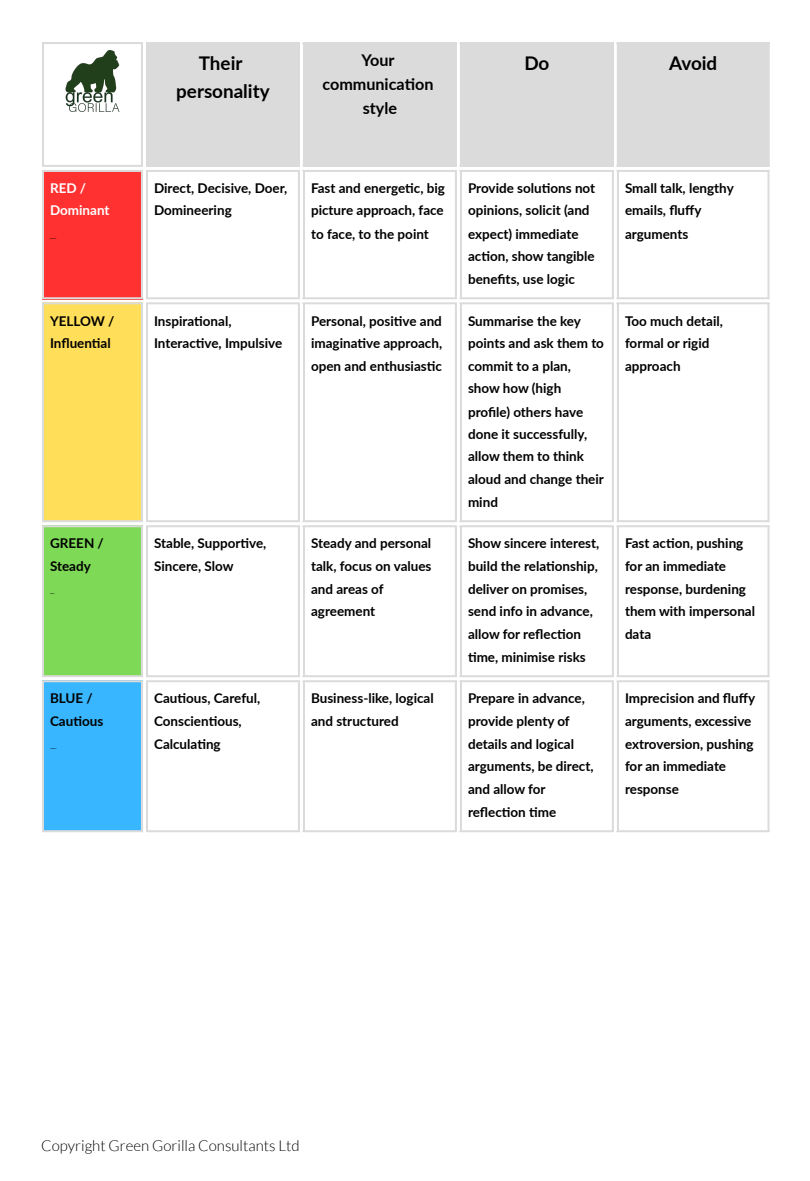
<style>
.page{position:relative;width:810px;height:1181px;background:#fff}
.page>*{position:absolute;margin:0;border:0;box-sizing:border-box;transform-origin:0 0}
.t1{font:700 18.9px/27.3px "Lato";color:#000;text-align:center}
.t2{font:700 16.2px/23.7px "Lato";color:#000;text-align:center}
.t3{font:300 15px "Lato";color:#000}
.t4{font:700 13.5px/22.8px "Lato";color:#000}
.t5{font:700 13.5px/22.2px "Lato";color:#fff}
</style>
<div class="page">
<div style="left:148px;top:43px;width:619px;height:123px;background:#dbdbdb"></div>
<div style="left:42px;top:170px;width:101px;height:129px;background:#ff3131"></div>
<div style="left:42px;top:302px;width:101px;height:220px;background:#ffde59"></div>
<div style="left:42px;top:525px;width:101px;height:152px;background:#7ed957"></div>
<div style="left:42px;top:680px;width:101px;height:152px;background:#38b6ff"></div>
<img style="left:65px;top:50px;width:55px;height:62px">
<hr style="left:42px;top:44px;width:2px;height:121px;background:#dbdbdb">
<hr style="left:141px;top:44px;width:2px;height:121px;background:#dbdbdb">
<hr style="left:42px;top:42px;width:101px;height:2px;background:#dbdbdb">
<hr style="left:42px;top:165px;width:101px;height:2px;background:#dbdbdb">
<hr style="left:146px;top:44px;width:2px;height:121px;background:#dbdbdb">
<hr style="left:298px;top:44px;width:2px;height:121px;background:#dbdbdb">
<hr style="left:146px;top:42px;width:154px;height:2px;background:#dbdbdb">
<hr style="left:146px;top:165px;width:154px;height:2px;background:#dbdbdb">
<hr style="left:303px;top:44px;width:2px;height:121px;background:#dbdbdb">
<hr style="left:455px;top:44px;width:2px;height:121px;background:#dbdbdb">
<hr style="left:303px;top:42px;width:154px;height:2px;background:#dbdbdb">
<hr style="left:303px;top:165px;width:154px;height:2px;background:#dbdbdb">
<hr style="left:460px;top:44px;width:2px;height:121px;background:#dbdbdb">
<hr style="left:612px;top:44px;width:2px;height:121px;background:#dbdbdb">
<hr style="left:460px;top:42px;width:154px;height:2px;background:#dbdbdb">
<hr style="left:460px;top:165px;width:154px;height:2px;background:#dbdbdb">
<hr style="left:617px;top:44px;width:2px;height:121px;background:#dbdbdb">
<hr style="left:767px;top:44px;width:2px;height:121px;background:#dbdbdb">
<hr style="left:617px;top:42px;width:152px;height:2px;background:#dbdbdb">
<hr style="left:617px;top:165px;width:152px;height:2px;background:#dbdbdb">
<hr style="left:42px;top:172px;width:2px;height:125px;background:#dbdbdb">
<hr style="left:141px;top:172px;width:2px;height:125px;background:#dbdbdb">
<hr style="left:42px;top:170px;width:101px;height:2px;background:#dbdbdb">
<hr style="left:42px;top:297px;width:101px;height:2px;background:#dbdbdb">
<hr style="left:146px;top:172px;width:2px;height:125px;background:#dbdbdb">
<hr style="left:298px;top:172px;width:2px;height:125px;background:#dbdbdb">
<hr style="left:146px;top:170px;width:154px;height:2px;background:#dbdbdb">
<hr style="left:146px;top:297px;width:154px;height:2px;background:#dbdbdb">
<hr style="left:303px;top:172px;width:2px;height:125px;background:#dbdbdb">
<hr style="left:455px;top:172px;width:2px;height:125px;background:#dbdbdb">
<hr style="left:303px;top:170px;width:154px;height:2px;background:#dbdbdb">
<hr style="left:303px;top:297px;width:154px;height:2px;background:#dbdbdb">
<hr style="left:460px;top:172px;width:2px;height:125px;background:#dbdbdb">
<hr style="left:612px;top:172px;width:2px;height:125px;background:#dbdbdb">
<hr style="left:460px;top:170px;width:154px;height:2px;background:#dbdbdb">
<hr style="left:460px;top:297px;width:154px;height:2px;background:#dbdbdb">
<hr style="left:617px;top:172px;width:2px;height:125px;background:#dbdbdb">
<hr style="left:767px;top:172px;width:2px;height:125px;background:#dbdbdb">
<hr style="left:617px;top:170px;width:152px;height:2px;background:#dbdbdb">
<hr style="left:617px;top:297px;width:152px;height:2px;background:#dbdbdb">
<hr style="left:42px;top:304px;width:2px;height:216px;background:#dbdbdb">
<hr style="left:141px;top:304px;width:2px;height:216px;background:#dbdbdb">
<hr style="left:42px;top:302px;width:101px;height:2px;background:#dbdbdb">
<hr style="left:42px;top:520px;width:101px;height:2px;background:#dbdbdb">
<hr style="left:146px;top:304px;width:2px;height:216px;background:#dbdbdb">
<hr style="left:298px;top:304px;width:2px;height:216px;background:#dbdbdb">
<hr style="left:146px;top:302px;width:154px;height:2px;background:#dbdbdb">
<hr style="left:146px;top:520px;width:154px;height:2px;background:#dbdbdb">
<hr style="left:303px;top:304px;width:2px;height:216px;background:#dbdbdb">
<hr style="left:455px;top:304px;width:2px;height:216px;background:#dbdbdb">
<hr style="left:303px;top:302px;width:154px;height:2px;background:#dbdbdb">
<hr style="left:303px;top:520px;width:154px;height:2px;background:#dbdbdb">
<hr style="left:460px;top:304px;width:2px;height:216px;background:#dbdbdb">
<hr style="left:612px;top:304px;width:2px;height:216px;background:#dbdbdb">
<hr style="left:460px;top:302px;width:154px;height:2px;background:#dbdbdb">
<hr style="left:460px;top:520px;width:154px;height:2px;background:#dbdbdb">
<hr style="left:617px;top:304px;width:2px;height:216px;background:#dbdbdb">
<hr style="left:767px;top:304px;width:2px;height:216px;background:#dbdbdb">
<hr style="left:617px;top:302px;width:152px;height:2px;background:#dbdbdb">
<hr style="left:617px;top:520px;width:152px;height:2px;background:#dbdbdb">
<hr style="left:42px;top:527px;width:2px;height:148px;background:#dbdbdb">
<hr style="left:141px;top:527px;width:2px;height:148px;background:#dbdbdb">
<hr style="left:42px;top:525px;width:101px;height:2px;background:#dbdbdb">
<hr style="left:42px;top:675px;width:101px;height:2px;background:#dbdbdb">
<hr style="left:146px;top:527px;width:2px;height:148px;background:#dbdbdb">
<hr style="left:298px;top:527px;width:2px;height:148px;background:#dbdbdb">
<hr style="left:146px;top:525px;width:154px;height:2px;background:#dbdbdb">
<hr style="left:146px;top:675px;width:154px;height:2px;background:#dbdbdb">
<hr style="left:303px;top:527px;width:2px;height:148px;background:#dbdbdb">
<hr style="left:455px;top:527px;width:2px;height:148px;background:#dbdbdb">
<hr style="left:303px;top:525px;width:154px;height:2px;background:#dbdbdb">
<hr style="left:303px;top:675px;width:154px;height:2px;background:#dbdbdb">
<hr style="left:460px;top:527px;width:2px;height:148px;background:#dbdbdb">
<hr style="left:612px;top:527px;width:2px;height:148px;background:#dbdbdb">
<hr style="left:460px;top:525px;width:154px;height:2px;background:#dbdbdb">
<hr style="left:460px;top:675px;width:154px;height:2px;background:#dbdbdb">
<hr style="left:617px;top:527px;width:2px;height:148px;background:#dbdbdb">
<hr style="left:767px;top:527px;width:2px;height:148px;background:#dbdbdb">
<hr style="left:617px;top:525px;width:152px;height:2px;background:#dbdbdb">
<hr style="left:617px;top:675px;width:152px;height:2px;background:#dbdbdb">
<hr style="left:42px;top:682px;width:2px;height:148px;background:#dbdbdb">
<hr style="left:141px;top:682px;width:2px;height:148px;background:#dbdbdb">
<hr style="left:42px;top:680px;width:101px;height:2px;background:#dbdbdb">
<hr style="left:42px;top:830px;width:101px;height:2px;background:#dbdbdb">
<hr style="left:146px;top:682px;width:2px;height:148px;background:#dbdbdb">
<hr style="left:298px;top:682px;width:2px;height:148px;background:#dbdbdb">
<hr style="left:146px;top:680px;width:154px;height:2px;background:#dbdbdb">
<hr style="left:146px;top:830px;width:154px;height:2px;background:#dbdbdb">
<hr style="left:303px;top:682px;width:2px;height:148px;background:#dbdbdb">
<hr style="left:455px;top:682px;width:2px;height:148px;background:#dbdbdb">
<hr style="left:303px;top:680px;width:154px;height:2px;background:#dbdbdb">
<hr style="left:303px;top:830px;width:154px;height:2px;background:#dbdbdb">
<hr style="left:460px;top:682px;width:2px;height:148px;background:#dbdbdb">
<hr style="left:612px;top:682px;width:2px;height:148px;background:#dbdbdb">
<hr style="left:460px;top:680px;width:154px;height:2px;background:#dbdbdb">
<hr style="left:460px;top:830px;width:154px;height:2px;background:#dbdbdb">
<hr style="left:617px;top:682px;width:2px;height:148px;background:#dbdbdb">
<hr style="left:767px;top:682px;width:2px;height:148px;background:#dbdbdb">
<hr style="left:617px;top:680px;width:152px;height:2px;background:#dbdbdb">
<hr style="left:617px;top:830px;width:152px;height:2px;background:#dbdbdb">
<p class="t1" style="left:176px;top:49px;width:95px">Their personality</p>
<p class="t2" style="left:322px;top:48px;width:113px">Your communication style</p>
<p class="t1" style="left:524px;top:49px;width:27px">Do</p>
<p class="t1" style="left:669px;top:49px;width:50px">Avoid</p>
<h1 class="t5" style="left:50px;top:177px;width:61px">RED /<br>Dominant</h1>
<p class="t4" style="left:154px;top:177px;width:135px;line-height:22.2px">Direct, Decisive, Doer,<br>Domineering</p>
<p class="t4" style="left:311px;top:176px;width:135px;text-align:justify">Fast and energetic, big picture approach, face to face, to the point</p>
<p class="t4" style="left:468px;top:176px;width:129px">Provide solutions not opinions, solicit (and expect) immediate action, show tangible benefits, use logic</p>
<p class="t4" style="left:625px;top:176px;width:110px">Small talk, lengthy emails, fl uffy arguments</p>
<p class="t4" style="left:50px;top:309px;width:66px;line-height:22.2px">YELLOW /<br>Influential</p>
<p class="t4" style="left:154px;top:309px;width:130px;line-height:22.2px">Inspirational,<br>Interactive, Impulsive</p>
<p class="t4" style="left:311px;top:309px;width:133px;text-align:justify">Personal, positive and imaginative approach, open and enthusiastic</p>
<p class="t4" style="left:468px;top:309px;width:138px">Summarise the key points and ask them to commit to a plan, show how (high<br>profi le) others have done it successfully, allow them to think aloud and change their mind</p>
<p class="t4" style="left:625px;top:309px;width:99px">Too much detail, formal or rigid approach</p>
<h1 class="t4" style="left:50px;top:532px;width:55px;line-height:22.2px">GREEN /<br>Steady</h1>
<p class="t4" style="left:154px;top:532px;width:114px;line-height:22.2px">Stable, Supportive,<br>Sincere, Slow</p>
<p class="t4" style="left:311px;top:532px;width:122px">Steady and personal talk, focus on values and areas of agreement</p>
<p class="t4" style="left:468px;top:532px;width:133px">Show sincere interest, build the relationship, deliver on promises, send info in advance, allow for reflection time, minimise risks</p>
<p class="t4" style="left:625px;top:532px;width:132px">Fast action, pushing for an immediate response, burdening them with impersonal data</p>
<h1 class="t4" style="left:50px;top:687px;width:55px;line-height:22.2px">BLUE /<br>Cautious</h1>
<p class="t4" style="left:154px;top:687px;width:108px">Cautious, Careful,<br>Conscientious,<br>Calculating</p>
<p class="t4" style="left:311px;top:687px;width:124px;line-height:22.2px">Business-like, logical and structured</p>
<p class="t4" style="left:468px;top:687px;width:127px">Prepare in advance, provide plenty of details and logical arguments, be direct, and allow for reflection time</p>
<p class="t4" style="left:625px;top:687px;width:132px">Imprecision and fl uffy arguments, excessive extroversion, pushing for an immediate response</p>
<p class="t3" style="left:41px;top:1137px;width:260px">Copyright Green Gorilla Consultants Ltd</p>
</div>
